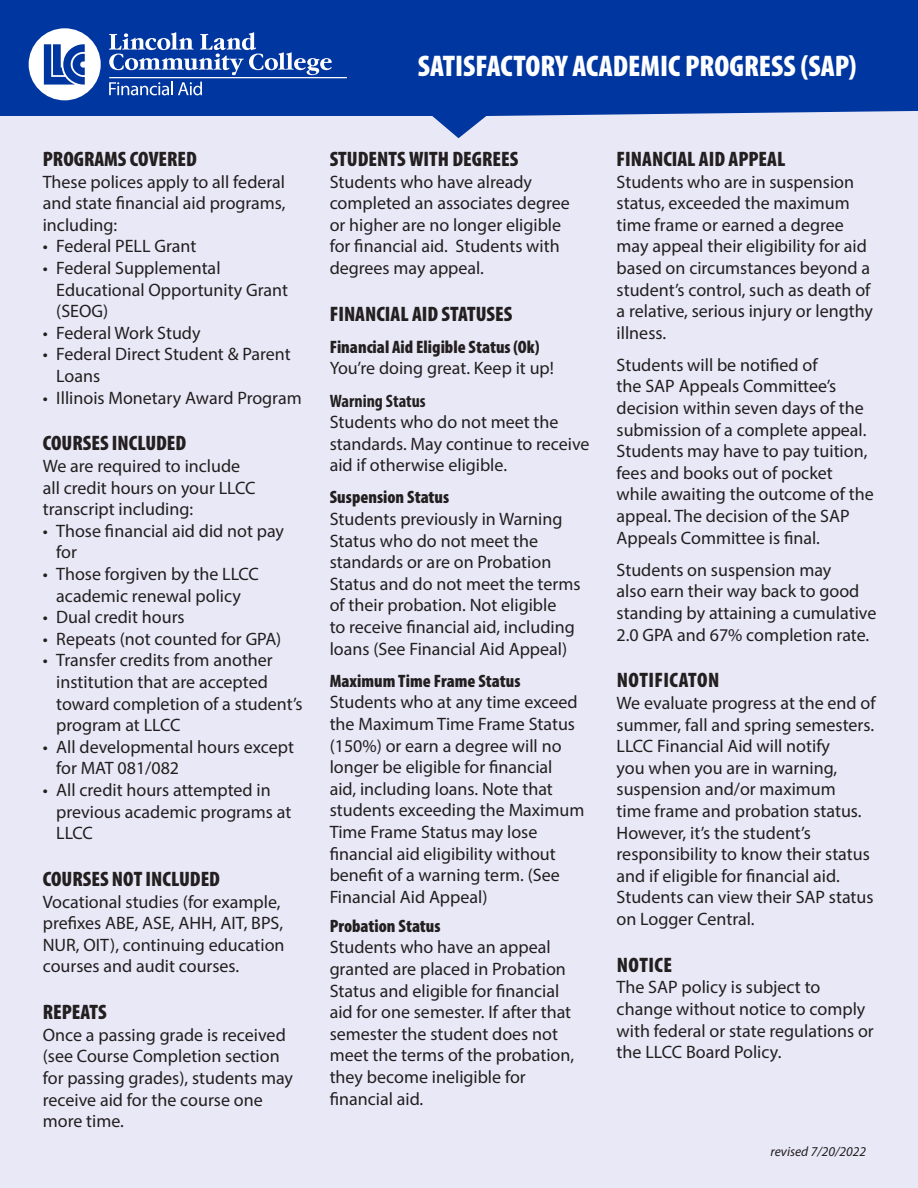
<style>
.page{position:relative;width:918px;height:1188px;background:#fff}
.page>*{position:absolute;margin:0;border:0;box-sizing:border-box;transform-origin:0 0}
.t1{font:900 condensed 30px "Myriad Pro";color:#fff}
.t2{font:900 condensed 21px "Myriad Pro";color:#231f20}
.t3{font:900 condensed 21px "Myriad Pro";letter-spacing:.02em;color:#231f20}
.t4{font:18px/21.6px "Myriad Pro";color:#231f20}
.t5{font:900 condensed 18px "Myriad Pro";color:#231f20}
.t6{font:700 condensed 18px "Myriad Pro";color:#231f20}
.t7{font:italic 13.5px "Myriad Pro";color:#231f20}
</style>
<div class="page">
<div style="left:0;top:0;width:918px;height:169px;background:#0036a0"></div>
<div style="left:0;top:111px;width:918px;height:1077px;background:#e9e8f6"></div>
<svg style="left:109px;top:32px;width:223px;height:43px"></svg>
<hr style="left:109px;top:77px;width:238px;height:1px;background:#fff">
<svg style="left:29px;top:28px;width:72px;height:72px"></svg>
<svg style="left:109px;top:82px;width:93px;height:13px"></svg>
<p class="t1" style="left:418px;top:47px;width:440px">SATISFACTORY ACADEMIC PROGRESS (SAP)</p>
<h2 class="t2" style="left:43px;top:145px;width:156px">PROGRAMS COVERED</h2>
<p class="t4" style="left:43px;top:170px;width:244px;text-align:justify">These polices apply to all federal and state financial aid programs, including:</p>
<p class="t4" style="left:43px;top:235px;width:155px">• Federal PELL Grant</p>
<p class="t4" style="left:56px;top:257px;width:233px;text-indent:-14px">• Federal Supplemental<br>Educational Opportunity Grant (SEOG)</p>
<p class="t4" style="left:43px;top:322px;width:159px">• Federal Work Study</p>
<p class="t4" style="left:56px;top:343px;width:236px;text-indent:-14px">• Federal Direct Student &amp; Parent<br>Loans</p>
<p class="t4" style="left:43px;top:386px;width:260px">• Illinois Monetary Award Program</p>
<h2 class="t2" style="left:43px;top:430px;width:145px">COURSES INCLUDED</h2>
<p class="t4" style="left:43px;top:455px;width:214px">We are required to include all credit hours on your LLCC transcript including:</p>
<p class="t4" style="left:56px;top:520px;width:229px;text-indent:-14px">• Those financial aid did not pay for</p>
<p class="t4" style="left:43px;top:563px;width:218px;text-align:center">• Those forgiven by the LLCC academic renewal policy</p>
<p class="t4" style="left:43px;top:606px;width:143px">• Dual credit hours</p>
<p class="t4" style="left:43px;top:628px;width:240px">• Repeats (not counted for GPA)</p>
<p class="t4" style="left:56px;top:649px;width:248px;text-indent:-14px">• Transfer credits from another institution that are accepted toward completion of a student’s program at LLCC</p>
<p class="t4" style="left:56px;top:736px;width:239px;text-indent:-14px">• All developmental hours except for MAT 081/082</p>
<p class="t4" style="left:56px;top:779px;width:237px;text-indent:-14px">• All credit hours attempted in previous academic programs at<br>LLCC</p>
<h2 class="t2" style="left:43px;top:865px;width:179px">COURSES NOT INCLUDED</h2>
<p class="t4" style="left:43px;top:890px;width:243px">Vocational studies (for example, prefixes ABE, ASE, AHH, AIT, BPS,<br>NUR, OIT), continuing education courses and audit courses.</p>
<h2 class="t2" style="left:43px;top:999px;width:65px">REPEATS</h2>
<p class="t4" style="left:43px;top:1024px;width:252px">Once a passing grade is received (see Course Completion section for passing grades), students may receive aid for the course one more time.</p>
<h2 class="t2" style="left:330px;top:145px;width:190px">STUDENTS WITH DEGREES</h2>
<p class="t4" style="left:330px;top:170px;width:242px">Students who have already completed an associates degree or higher are no longer eligible for financial aid. Students with degrees may appeal.</p>
<h2 class="t2" style="left:330px;top:300px;width:184px">FINANCIAL AID STATUSES</h2>
<h3 class="t5" style="left:330px;top:335px;width:211px">Financial Aid Eligible Status (Ok)</h3>
<p class="t4" style="left:330px;top:357px;width:226px">You’re doing great. Keep it up!</p>
<h3 class="t6" style="left:330px;top:389px;width:97px">Warning Status</h3>
<p class="t4" style="left:330px;top:411px;width:261px">Students who do not meet the standards. May continue to receive aid if otherwise eligible.</p>
<h3 class="t5" style="left:330px;top:486px;width:121px">Suspension Status</h3>
<p class="t4" style="left:330px;top:508px;width:252px">Students previously in Warning<br>Status who do not meet the standards or are on Probation<br>Status and do not meet the terms of their probation. Not eligible<br>to receive financial aid, including loans (See Financial Aid Appeal)</p>
<h3 class="t5" style="left:330px;top:669px;width:192px">Maximum Time Frame Status</h3>
<p class="t4" style="left:330px;top:691px;width:256px">Students who at any time exceed the Maximum Time Frame Status (150%) or earn a degree will no longer be eligible for financial<br>aid, including loans. Note that students exceeding the Maximum<br>Time Frame Status may lose financial aid eligibility without benefit of a warning term. (See<br>Financial Aid Appeal)</p>
<h3 class="t5" style="left:330px;top:914px;width:112px">Probation Status</h3>
<p class="t4" style="left:330px;top:936px;width:246px">Students who have an appeal granted are placed in Probation<br>Status and eligible for financial aid for one semester. If after that semester the student does not meet the terms of the probation, they become ineligible for financial aid.</p>
<h2 class="t2" style="left:617px;top:145px;width:170px">FINANCIAL AID APPEAL</h2>
<p class="t4" style="left:617px;top:170px;width:258px">Students who are in suspension status, exceeded the maximum time frame or earned a degree may appeal their eligibility for aid based on circumstances beyond a student’s control, such as death of a relative, serious injury or lengthy illness.</p>
<p class="t4" style="left:617px;top:354px;width:259px">Students will be notified of<br>the SAP Appeals Committee’s decision within seven days of the submission of a complete appeal.<br>Students may have to pay tuition, fees and books out of pocket while awaiting the outcome of the appeal. The decision of the SAP<br>Appeals Committee is final.</p>
<p class="t4" style="left:617px;top:559px;width:261px">Students on suspension may<br>also earn their way back to good standing by attaining a cumulative<br>2.0 GPA and 67% completion rate.</p>
<h2 class="t3" style="left:617px;top:667px;width:104px">NOTIFICATON</h2>
<p class="t4" style="left:617px;top:692px;width:261px">We evaluate progress at the end of summer, fall and spring semesters.<br>LLCC Financial Aid will notify<br>you when you are in warning, suspension and/or maximum<br>time frame and probation status.<br>However, it’s the student’s responsibility to know their status and if eligible for financial aid.<br>Students can view their SAP status on Logger Central.</p>
<h2 class="t2" style="left:617px;top:951px;width:57px">NOTICE</h2>
<p class="t4" style="left:617px;top:976px;width:259px">The SAP policy is subject to change without notice to comply with federal or state regulations or the LLCC Board Policy.</p>
<p class="t7" style="left:771px;top:1143px;width:97px">revised 7/20/2022</p>
</div>
